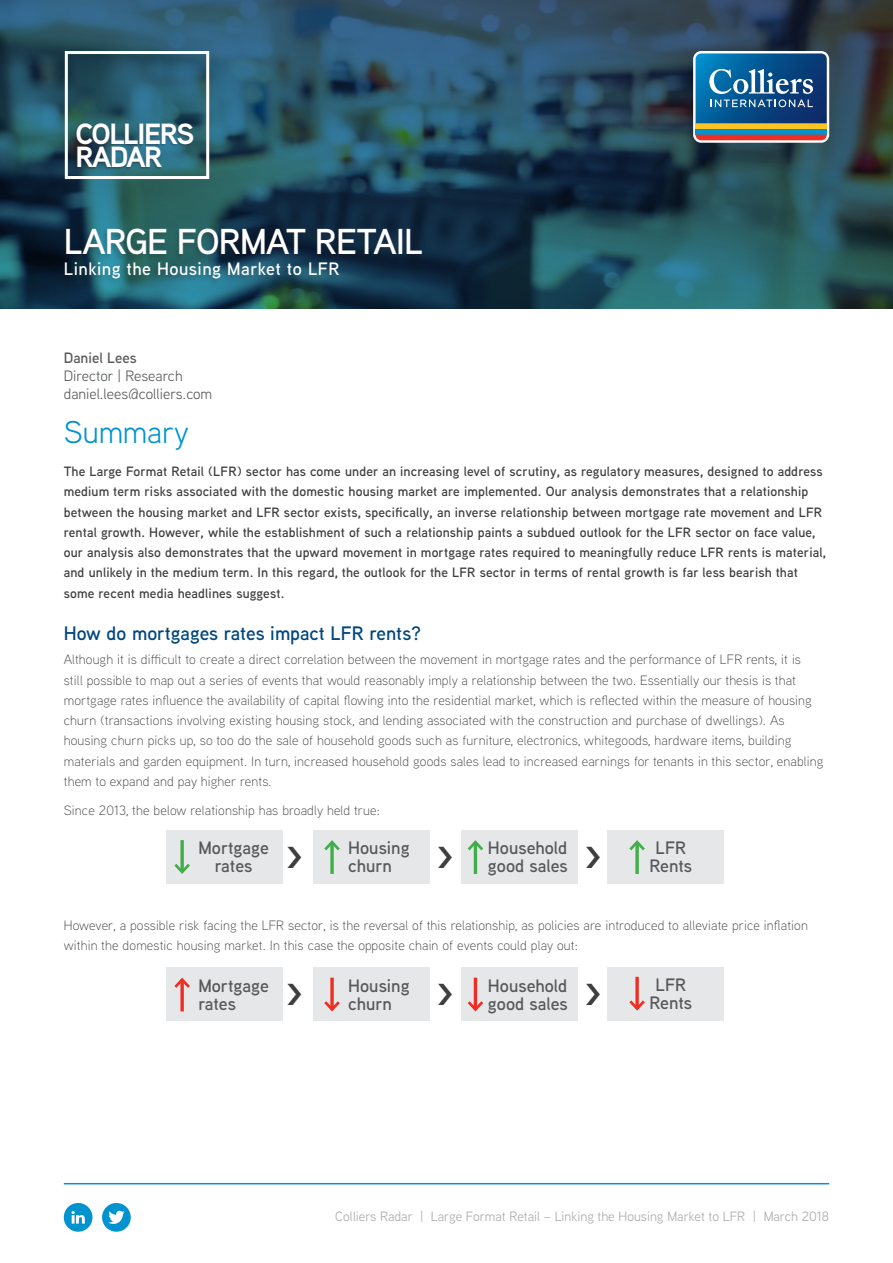
<style>
.page{position:relative;width:893px;height:1263px;background:#fff}
.page>*{position:absolute;margin:0;border:0;box-sizing:border-box;transform-origin:0 0}
.t1{font:600 36px "Aaux Next";letter-spacing:-.025em;color:#fff}
.Body{font:31.5px "Aaux Next";color:#0093d0}
.Body-2{font:900 30.3px "Aaux Next";color:#3e3e3f}
.t2{font:700 29.25px/23.7px "Aaux Next";letter-spacing:-.05em;color:#fff}
.Body-3{font:600 19.5px "Aaux Next";color:#00467e}
.Body-4{font:600 18px/18px "Aaux Next";color:#57585a}
.t3{font:600 18px "Aaux Next";letter-spacing:.025em;color:#fff}
.t4{font:15px/18px "Aaux Next";color:#57585a}
.Body-5{font:300 13.5px/20.2px "Aaux Next";letter-spacing:.01em;color:#3e3e3f}
.Body-6{font:600 13.5px/20.2px "Aaux Next";letter-spacing:.01em;color:#3e3e3f}
.t5{font:13.5px "Aaux Next";color:#a8a9ad}
.s1{font-weight:600}
</style>
<div class="page">
<div style="left:102px;top:1203px;width:29px;height:29px;background:#0093d0;border-radius:50%"></div>
<svg style="left:108px;top:1210px;width:17px;height:14px"></svg>
<hr style="left:64px;top:1183px;width:765px;height:1px;background:#0093d0">
<div style="left:64px;top:1203px;width:29px;height:29px;background:#0093d0;border-radius:50%"></div>
<svg style="left:71px;top:1211px;width:14px;height:12px"></svg>
<svg style="left:0;top:0;width:893px;height:308px;background:#254c5d"></svg>
<svg style="left:693px;top:51px;width:136px;height:92px;background:#4a7696"></svg>
<div style="left:74px;top:123px;width:119px;height:47px;background:#231f20;opacity:.3"></div>
<div style="left:65px;top:51px;width:144px;height:128px;border:3px solid #fff"></div>
<div style="left:166px;top:830px;width:117px;height:54px;background:#e6e7e9"></div>
<div style="left:313px;top:830px;width:117px;height:54px;background:#e6e7e9"></div>
<div style="left:461px;top:830px;width:117px;height:54px;background:#e6e7e9"></div>
<div style="left:607px;top:830px;width:117px;height:54px;background:#e6e7e9"></div>
<svg style="left:180px;top:840px;width:4px;height:21px"></svg>
<svg style="left:174px;top:861px;width:16px;height:13px"></svg>
<svg style="left:330px;top:853px;width:4px;height:21px"></svg>
<svg style="left:324px;top:840px;width:16px;height:13px"></svg>
<hr style="left:474px;top:842px;width:3px;height:32px;background:#40ae49">
<svg style="left:467px;top:840px;width:16px;height:13px"></svg>
<svg style="left:635px;top:853px;width:4px;height:21px"></svg>
<svg style="left:629px;top:840px;width:16px;height:13px"></svg>
<div style="left:166px;top:967px;width:117px;height:54px;background:#e6e7e9"></div>
<div style="left:313px;top:967px;width:117px;height:54px;background:#e6e7e9"></div>
<div style="left:461px;top:967px;width:117px;height:54px;background:#e6e7e9"></div>
<div style="left:607px;top:967px;width:117px;height:54px;background:#e6e7e9"></div>
<svg style="left:180px;top:991px;width:4px;height:20px"></svg>
<svg style="left:174px;top:977px;width:16px;height:14px"></svg>
<svg style="left:330px;top:978px;width:4px;height:20px"></svg>
<svg style="left:324px;top:998px;width:16px;height:14px"></svg>
<hr style="left:474px;top:978px;width:3px;height:31px;background:#ee2e22">
<svg style="left:467px;top:998px;width:16px;height:14px"></svg>
<svg style="left:635px;top:977px;width:4px;height:20px"></svg>
<svg style="left:629px;top:997px;width:16px;height:14px"></svg>
<div style="left:58px;top:261px;width:283px;height:26px;background:#231f20;opacity:.25"></div>
<div style="left:60px;top:227px;width:364px;height:35px;background:#231f20;opacity:.25"></div>
<p class="t2" style="left:76px;top:121px;width:120px">COLLIERS<br>RADAR</p>
<p class="t1" style="left:64px;top:216px;width:361px">LARGE FORMAT RETAIL</p>
<p class="t3" style="left:64px;top:256px;width:277px">Linking the Housing Market to LFR</p>
<p class="t4" style="left:64px;top:349px;width:150px"><span class="s1">Daniel Lees<br></span>Director | Research daniel.lees@colliers.com</p>
<p class="Body" style="left:64px;top:411px;width:127px">Summary</p>
<p class="Body-6" style="left:64px;top:461px;width:764px">The Large Format Retail (LFR) sector has come under an increasing level of scrutiny, as regulatory measures, designed to address medium term risks associated with the domestic housing market are implemented. Our analysis demonstrates that a relationship between the housing market and LFR sector exists, specifically, an inverse relationship between mortgage rate movement and LFR rental growth. However, while the establishment of such a relationship paints a subdued outlook for the LFR sector on face value, our analysis also demonstrates that the upward movement in mortgage rates required to meaningfully reduce LFR rents is material, and unlikely in the medium term. In this regard, the outlook for the LFR sector in terms of rental growth is far less bearish that some recent media headlines suggest.</p>
<p class="Body-3" style="left:64px;top:619px;width:359px">How do mortgages rates impact LFR rents?</p>
<p class="Body-5" style="left:64px;top:649px;width:761px">Although it is difficult to create a direct correlation between the movement in mortgage rates and the performance of LFR rents, it is still possible to map out a series of events that would reasonably imply a relationship between the two. Essentially our thesis is that mortgage rates influence the availability of capital flowing into the residential market, which is reflected within the measure of housing churn (transactions involving existing housing stock, and lending associated with the construction and purchase of dwellings). As housing churn picks up, so too do the sale of household goods such as furniture, electronics, whitegoods, hardware items, building materials and garden equipment. In turn, increased household goods sales lead to increased earnings for tenants in this sector, enabling them to expand and pay higher rents.</p>
<p class="Body-5" style="left:64px;top:799px;width:318px">Since 2013, the below relationship has broadly held true:</p>
<p class="Body-4" style="left:198px;top:838px;width:72px">Mortgage</p>
<p class="Body-4" style="left:215px;top:856px;width:39px">rates</p>
<p class="Body-4" style="left:348px;top:838px;width:63px">Housing</p>
<p class="Body-4" style="left:348px;top:856px;width:45px">churn</p>
<p class="Body-4" style="left:488px;top:838px;width:81px">Household good sales</p>
<p class="Body-4" style="left:655px;top:838px;width:32px">LFR</p>
<p class="Body-2" style="left:286px;top:835px;width:18px">&gt;</p>
<p class="Body-2" style="left:437px;top:835px;width:18px">&gt;</p>
<p class="Body-2" style="left:585px;top:835px;width:18px">&gt;</p>
<p class="Body-4" style="left:649px;top:856px;width:44px">Rents</p>
<p class="Body-5" style="left:64px;top:914px;width:746px">However, a possible risk facing the LFR sector, is the reversal of this relationship, as policies are introduced to alleviate price inflation within the domestic housing market. In this case the opposite chain of events could play out:</p>
<p class="Body-4" style="left:198px;top:976px;width:72px">Mortgage</p>
<p class="Body-4" style="left:198px;top:994px;width:39px">rates</p>
<p class="Body-4" style="left:488px;top:976px;width:81px">Household good sales</p>
<p class="Body-4" style="left:655px;top:975px;width:32px">LFR</p>
<p class="Body-4" style="left:348px;top:976px;width:63px">Housing</p>
<p class="Body-4" style="left:348px;top:994px;width:45px">churn</p>
<p class="Body-2" style="left:286px;top:973px;width:18px">&gt;</p>
<p class="Body-2" style="left:437px;top:973px;width:18px">&gt;</p>
<p class="Body-2" style="left:585px;top:973px;width:18px">&gt;</p>
<p class="Body-4" style="left:649px;top:993px;width:44px">Rents</p>
<p class="t5" style="left:335px;top:1207px;width:495px">Colliers Radar | Large Format Retail – Linking the Housing Market to LFR | March 2018</p>
</div>
